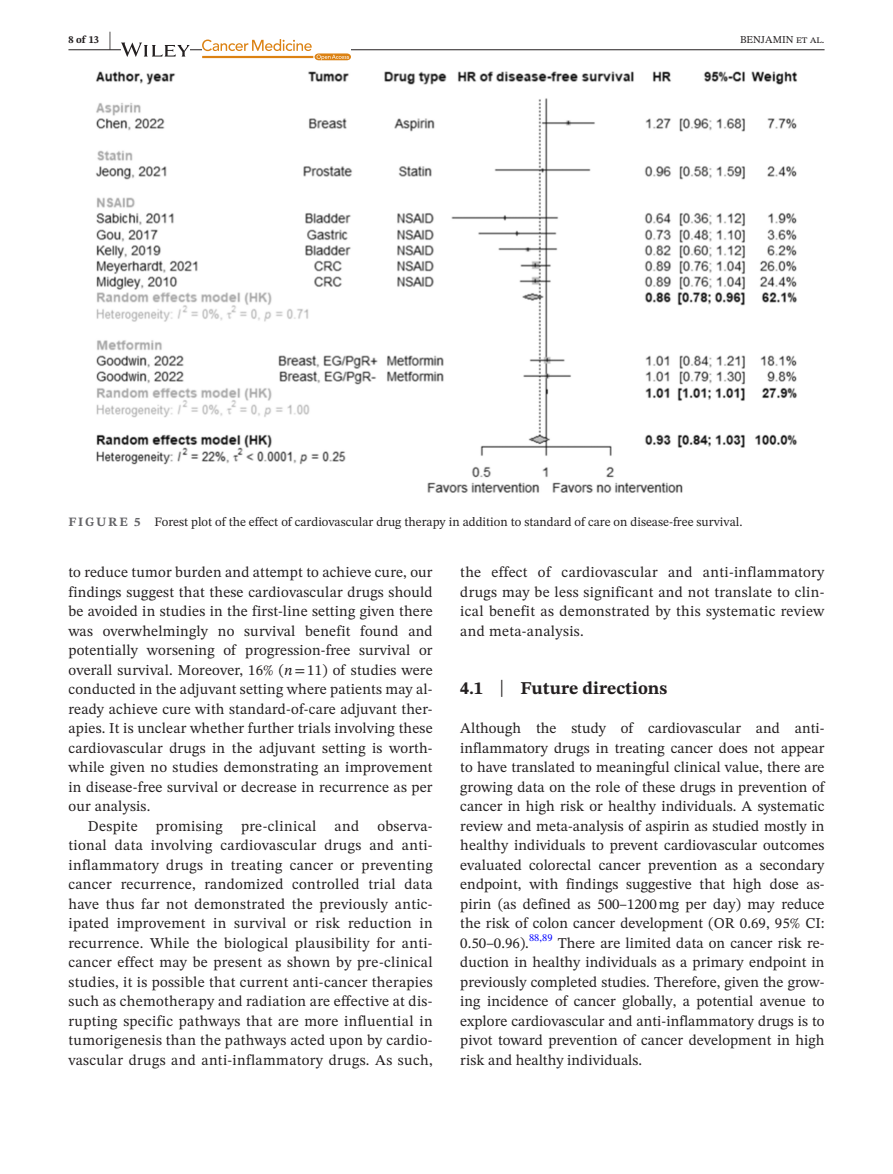
<style>
.page{position:relative;width:893px;height:1174px;background:#fff}
.page>*{position:absolute;margin:0;border:0;box-sizing:border-box;transform-origin:0 0}
.t1{font:700 18px "STIX Two Text";color:#231f20}
.t2{font:15px/19.5px "STIX Two Text";letter-spacing:.01em;color:#231f20;text-align:justify}
.t3{font:12.75px "STIX Two Text";color:#231f20}
.t4{font:10.5px "STIX Two Text";color:#231f20}
.t5{font:700 10.5px "STIX Two Text";color:#231f20}
.t6{font:10.5px "STIX Two Text";color:#00f}
.s1{font-size:21px}
.s2{font-weight:700;color:#636366}
.s3{font-style:italic}
.s4{font-family:"STIX"}
.s5{font-weight:400;font-size:23.7px}
</style>
<div class="page">
<hr style="left:68px;top:49px;width:756px;height:1px;background:#231f20">
<svg style="left:121px;top:43px;width:69px;height:14px"></svg>
<svg style="left:202px;top:39px;width:149px;height:21px"></svg>
<img style="left:96px;top:71px;width:702px;height:422px">
<p class="t5" style="left:68px;top:32px;width:44px">8 of 13 <span class="s1">|</span></p>
<p class="t4" style="left:740px;top:32px;width:86px">BENJAMIN et al.</p>
<p class="t3" style="left:68px;top:512px;width:676px"><span class="s2">FIGURE 5</span> Forest plot of the effect of cardiovascular drug therapy in addition to standard of care on disease-free survival.</p>
<p class="t2" style="left:68px;top:562px;width:366px">to reduce tumor burden and attempt to achieve cure, our findings suggest that these cardiovascular drugs should be avoided in studies in the first-line setting given there was overwhelmingly no survival benefit found and potentially worsening of progression-free survival or overall survival. Moreover, 16% (<span class="s3">n</span><span class="s4">=</span>11) of studies were conducted in the adjuvant setting where patients may al&shy;ready achieve cure with standard-of-care adjuvant ther&shy;apies. It is unclear whether further trials involving these cardiovascular drugs in the adjuvant setting is worth&shy;while given no studies demonstrating an improvement in disease-free survival or decrease in recurrence as per our analysis.</p>
<p class="t2" style="left:68px;top:816px;width:366px;text-indent:20px">Despite promising pre-clinical and observa&shy;tional data involving cardiovascular drugs and anti&shy;inflammatory drugs in treating cancer or preventing cancer recurrence, randomized controlled trial data have thus far not demonstrated the previously antic&shy;ipated improvement in survival or risk reduction in recurrence. While the biological plausibility for anti&shy;cancer effect may be present as shown by pre-clinical studies, it is possible that current anti-cancer therapies such as chemotherapy and radiation are effective at dis&shy;rupting specific pathways that are more influential in tumorigenesis than the pathways acted upon by cardio&shy;vascular drugs and anti-inflammatory drugs. As such,</p>
<p class="t2" style="left:460px;top:562px;width:366px">the effect of cardiovascular and anti-inflammatory drugs may be less significant and not translate to clin&shy;ical benefit as demonstrated by this systematic review and meta-analysis.</p>
<p class="t1" style="left:460px;top:675px;width:209px">4.1 <span class="s5">|</span> Future directions</p>
<p class="t2" style="left:460px;top:718px;width:366px">Although the study of cardiovascular and anti&shy;inflammatory drugs in treating cancer does not appear to have translated to meaningful clinical value, there are growing data on the role of these drugs in prevention of cancer in high risk or healthy individuals. A systematic review and meta-analysis of aspirin as studied mostly in healthy individuals to prevent cardiovascular outcomes evaluated colorectal cancer prevention as a secondary endpoint, with findings suggestive that high dose as&shy;pirin (as defined as 500–1200mg per day) may reduce the risk of colon cancer development (OR 0.69, 95% CI:<br>0.50–0.96).</p>
<p class="t6" style="left:529px;top:930px;width:25px">88,89</p>
<p class="t2" style="left:460px;top:933px;width:366px;text-indent:97px">There are limited data on cancer risk re&shy;duction in healthy individuals as a primary endpoint in previously completed studies. Therefore, given the grow&shy;ing incidence of cancer globally, a potential avenue to explore cardiovascular and anti-inflammatory drugs is to pivot toward prevention of cancer development in high risk and healthy individuals.</p>
</div>
